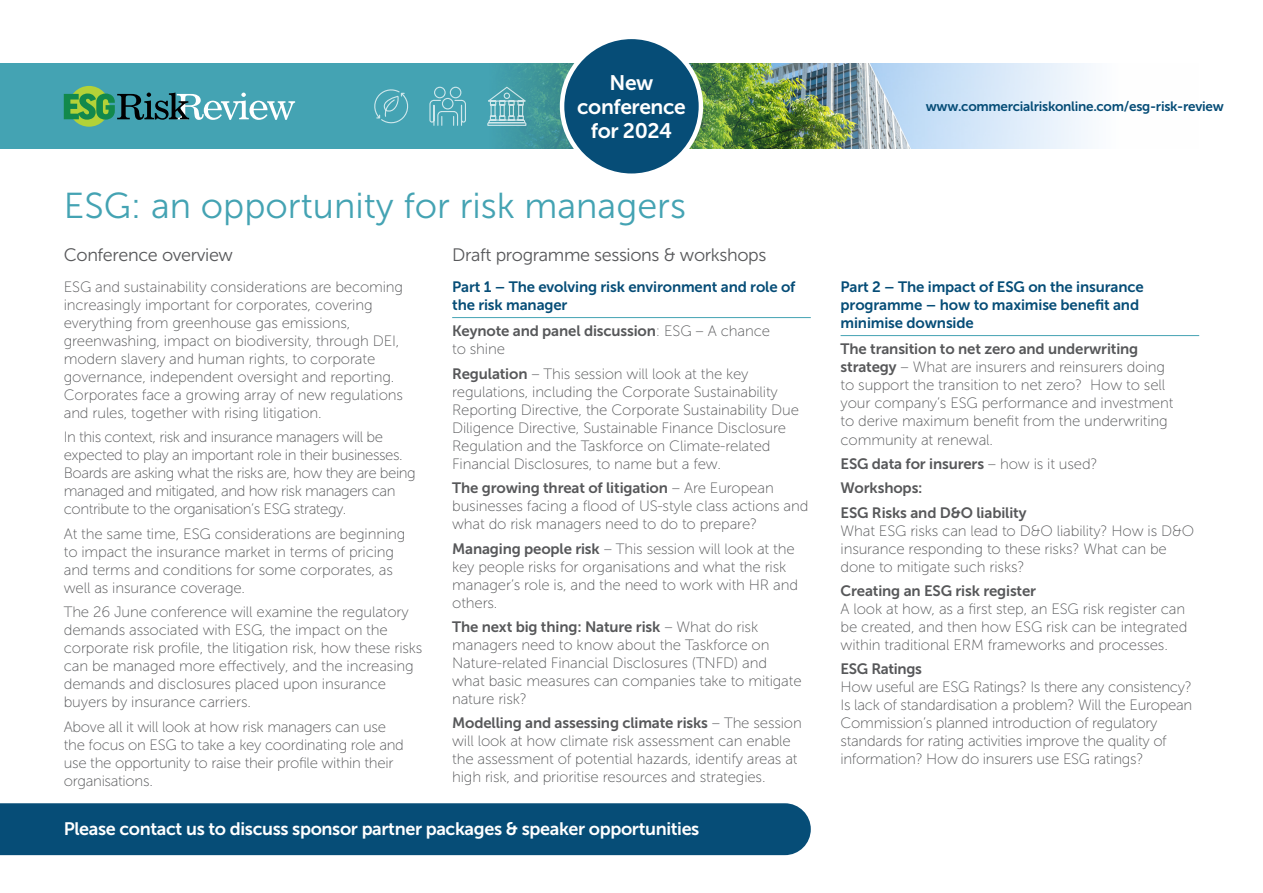
<style>
.page{position:relative;width:1263px;height:893px;background:#fff}
.page>*{position:absolute;margin:0;border:0;box-sizing:border-box;transform-origin:0 0}
.t1{font:36px "Museo Sans 300";color:#44a3b3}
.t2{font:21px/24px "Museo Sans 700";letter-spacing:-.02em;color:#fff;text-align:center}
.t3{font:18px "Museo Sans 700";letter-spacing:-.02em;color:#fff}
.t4{font:18px "Museo Sans 300";letter-spacing:-.02em;color:#57585a}
.t5{font:15px/18px "Museo Sans 100";letter-spacing:-.01em;color:#57585a}
.t6{font:15px/18px "Museo Sans 100";letter-spacing:-.03em;color:#57585a}
.t7{font:15px/18px "Museo Sans 700";letter-spacing:-.01em;color:#064d77}
.t8{font:15px/18px "Museo Sans 700";letter-spacing:-.01em;color:#57585a}
.t9{font:13.5px "Museo Sans 700";letter-spacing:-.02em;color:#064d77}
.s1{font-family:"Museo Sans 100"}
.s2{font-family:"Museo Sans 700"}
</style>
<div class="page">
<div style="left:0;top:64px;width:1199px;height:85px;background:#44a3b3"></div>
<img style="left:508px;top:64px;width:659px;height:85px">
<svg style="left:487px;top:86px;width:41px;height:40px"></svg>
<svg style="left:429px;top:86px;width:37px;height:40px"></svg>
<svg style="left:374px;top:89px;width:35px;height:35px"></svg>
<div style="left:69px;top:86px;width:40px;height:41px;background:#b3d238;border-radius:50%"></div>
<svg style="left:64px;top:93px;width:231px;height:27px"></svg>
<hr style="left:452px;top:317px;width:359px;height:1px;background:#44a3b3">
<hr style="left:840px;top:335px;width:359px;height:1px;background:#44a3b3">
<div style="left:0;top:803px;width:811px;height:52px;background:#064d77"></div>
<div style="left:562px;top:37px;width:139px;height:139px;background:#064d77;border-radius:50%"></div>
<div style="left:560px;top:35px;width:143px;height:143px;border:4px solid #fff;border-radius:50%"></div>
<p class="t2" style="left:577px;top:71px;width:110px">New conference for 2024</p>
<p class="t1" style="left:64px;top:187px;width:624px">ESG: an opportunity for risk managers</p>
<p class="t4" style="left:64px;top:245px;width:171px">Conference overview</p>
<p class="t5" style="left:64px;top:278px;width:341px">ESG and sustainability considerations are becoming increasingly important for corporates, covering everything from greenhouse gas emissions, greenwashing, impact on biodiversity, through DEI, modern slavery and human rights, to corporate governance, independent oversight and reporting.<br>Corporates face a growing array of new regulations and rules, together with rising litigation.</p>
<p class="t6" style="left:64px;top:428px;width:353px">In this context, risk and insurance managers will be expected to play an important role in their businesses.<br>Boards are asking what the risks are, how they are being managed and mitigated, and how risk managers can contribute to the organisation’s ESG strategy.</p>
<p class="t5" style="left:64px;top:525px;width:343px">At the same time, ESG considerations are beginning to impact the insurance market in terms of pricing and terms and conditions for some corporates, as well as insurance coverage.</p>
<p class="t5" style="left:64px;top:603px;width:360px">The 26 June conference will examine the regulatory demands associated with ESG, the impact on the corporate risk profile, the litigation risk, how these risks can be managed more effectively, and the increasing demands and disclosures placed upon insurance buyers by insurance carriers.</p>
<p class="t5" style="left:64px;top:717px;width:342px">Above all it will look at how risk managers can use the focus on ESG to take a key coordinating role and use the opportunity to raise their profile within their organisations.</p>
<p class="t4" style="left:452px;top:245px;width:316px">Draft programme sessions &amp; workshops</p>
<p class="t7" style="left:452px;top:278px;width:345px">Part 1 – The evolving risk environment and role of the risk manager</p>
<p class="t8" style="left:452px;top:322px;width:319px">Keynote and panel discussion<span class="s1">: ESG – A chance to shine</span></p>
<p class="t5" style="left:452px;top:365px;width:348px"><span class="s2">Regulation</span> – This session will look at the key regulations, including the Corporate Sustainability Reporting Directive, the Corporate Sustainability Due Diligence Directive, Sustainable Finance Disclosure Regulation and the Taskforce on Climate-related Financial Disclosures, to name but a few.</p>
<p class="t5" style="left:452px;top:479px;width:358px"><span class="s2">The growing threat of litigation</span> – Are European businesses facing a flood of US-style class actions and what do risk managers need to do to prepare?</p>
<p class="t5" style="left:452px;top:540px;width:347px"><span class="s2">Managing people risk</span> – This session will look at the key people risks for organisations and what the risk manager’s role is, and the need to work with HR and others.</p>
<p class="t5" style="left:452px;top:618px;width:351px"><span class="s2">The next big thing: Nature risk</span> – What do risk managers need to know about the Taskforce on Nature-related Financial Disclosures (TNFD) and what basic measures can companies take to mitigate nature risk?</p>
<p class="t5" style="left:452px;top:714px;width:351px"><span class="s2">Modelling and assessing climate risks</span> – The session will look at how climate risk assessment can enable the assessment of potential hazards, identify areas at high risk, and prioritise resources and strategies.</p>
<p class="t3" style="left:64px;top:819px;width:637px">Please contact us to discuss sponsor partner packages &amp; speaker opportunities</p>
<p class="t9" style="left:926px;top:99px;width:299px">www.commercialriskonline.com/esg-risk-review</p>
<p class="t7" style="left:840px;top:278px;width:305px">Part 2 – The impact of ESG on the insurance programme – how to maximise benefit and minimise downside</p>
<p class="t5" style="left:840px;top:340px;width:334px"><span class="s2">The transition to net zero and underwriting strategy</span> – What are insurers and reinsurers doing to support the transition to net zero? How to sell your company’s ESG performance and investment to derive maximum benefit from the underwriting community at renewal.</p>
<p class="t8" style="left:840px;top:455px;width:259px">ESG data for insurers <span class="s1">– how is it used?</span></p>
<p class="t8" style="left:840px;top:479px;width:84px">Workshops:</p>
<p class="t5" style="left:840px;top:504px;width:355px"><span class="s2">ESG Risks and D&amp;O liability<br></span>What ESG risks can lead to D&amp;O liability? How is D&amp;O insurance responding to these risks? What can be done to mitigate such risks?</p>
<p class="t5" style="left:840px;top:582px;width:348px"><span class="s2">Creating an ESG risk register<br></span>A look at how, as a first step, an ESG risk register can be created, and then how ESG risk can be integrated within traditional ERM frameworks and processes.</p>
<p class="t5" style="left:840px;top:660px;width:353px"><span class="s2">ESG Ratings<br></span>How useful are ESG Ratings? Is there any consistency?<br>Is lack of standardisation a problem? Will the European Commission’s planned introduction of regulatory standards for rating activities improve the quality of information? How do insurers use ESG ratings?</p>
</div>
